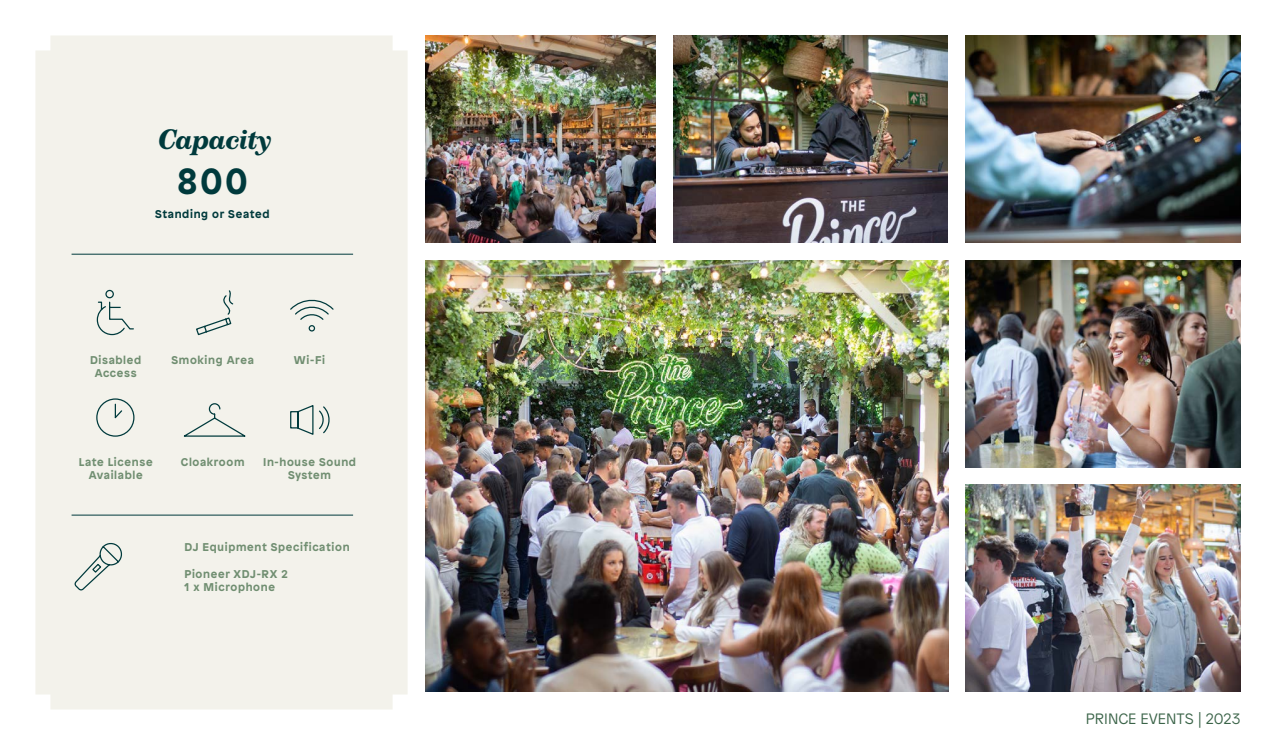
<style>
.page{position:relative;width:1276px;height:745px;background:#fff}
.page>*{position:absolute;margin:0;border:0;box-sizing:border-box;transform-origin:0 0}
.t1{font:700 36.25px "Patron";color:#003a3c}
.t2{font:italic 600 28px "Boutique";letter-spacing:-.005em;color:#003a3c}
.t3{font:300 15px "Patron";color:#3b6449}
.t4{font:700 11.25px/13.5px "Patron";letter-spacing:.06em;color:#708e71;text-align:center}
.t5{font:700 11.25px "Patron";letter-spacing:.06em;color:#003a3c}
</style>
<div class="page">
<div style="left:35px;top:35px;width:372px;height:674px;background:#f3f2eb"></div>
<hr style="left:72px;top:254px;width:281px;height:1px;background:#003a3c">
<hr style="left:72px;top:514px;width:281px;height:1px;background:#003a3c">
<svg style="left:73px;top:540px;width:51px;height:51px"></svg>
<svg style="left:96px;top:397px;width:39px;height:40px"></svg>
<svg style="left:180px;top:402px;width:67px;height:35px"></svg>
<svg style="left:289px;top:403px;width:42px;height:32px"></svg>
<svg style="left:289px;top:297px;width:46px;height:35px"></svg>
<svg style="left:195px;top:289px;width:39px;height:47px"></svg>
<svg style="left:96px;top:289px;width:39px;height:46px"></svg>
<img style="left:673px;top:35px;width:274px;height:207px">
<img style="left:425px;top:260px;width:523px;height:431px">
<img style="left:966px;top:260px;width:274px;height:207px">
<img style="left:966px;top:484px;width:274px;height:207px">
<img style="left:425px;top:35px;width:231px;height:207px">
<img style="left:966px;top:35px;width:274px;height:207px">
<h2 class="t2" style="left:159px;top:120px;width:115px">Capacity</h2>
<h1 class="t1" style="left:177px;top:152px;width:72px">800</h1>
<p class="t5" style="left:155px;top:204px;width:116px">Standing or Seated</p>
<p class="t4" style="left:90px;top:351px;width:53px">Disabled<br>Access</p>
<p class="t4" style="left:171px;top:351px;width:84px">Smoking Area</p>
<p class="t4" style="left:294px;top:351px;width:33px">Wi-Fi</p>
<p class="t4" style="left:79px;top:454px;width:75px">Late License<br>Available</p>
<p class="t4" style="left:181px;top:454px;width:65px">Cloakroom</p>
<p class="t4" style="left:263px;top:454px;width:94px">In-house Sound<br>System</p>
<p class="t4" style="left:184px;top:538px;width:167px">DJ Equipment Specification</p>
<p class="t4" style="left:184px;top:565px;width:105px;text-align:left">Pioneer XDJ-RX 2<br>1 x Microphone</p>
<h3 class="t3" style="left:1085px;top:707px;width:156px">PRINCE EVENTS | 2023</h3>
</div>
